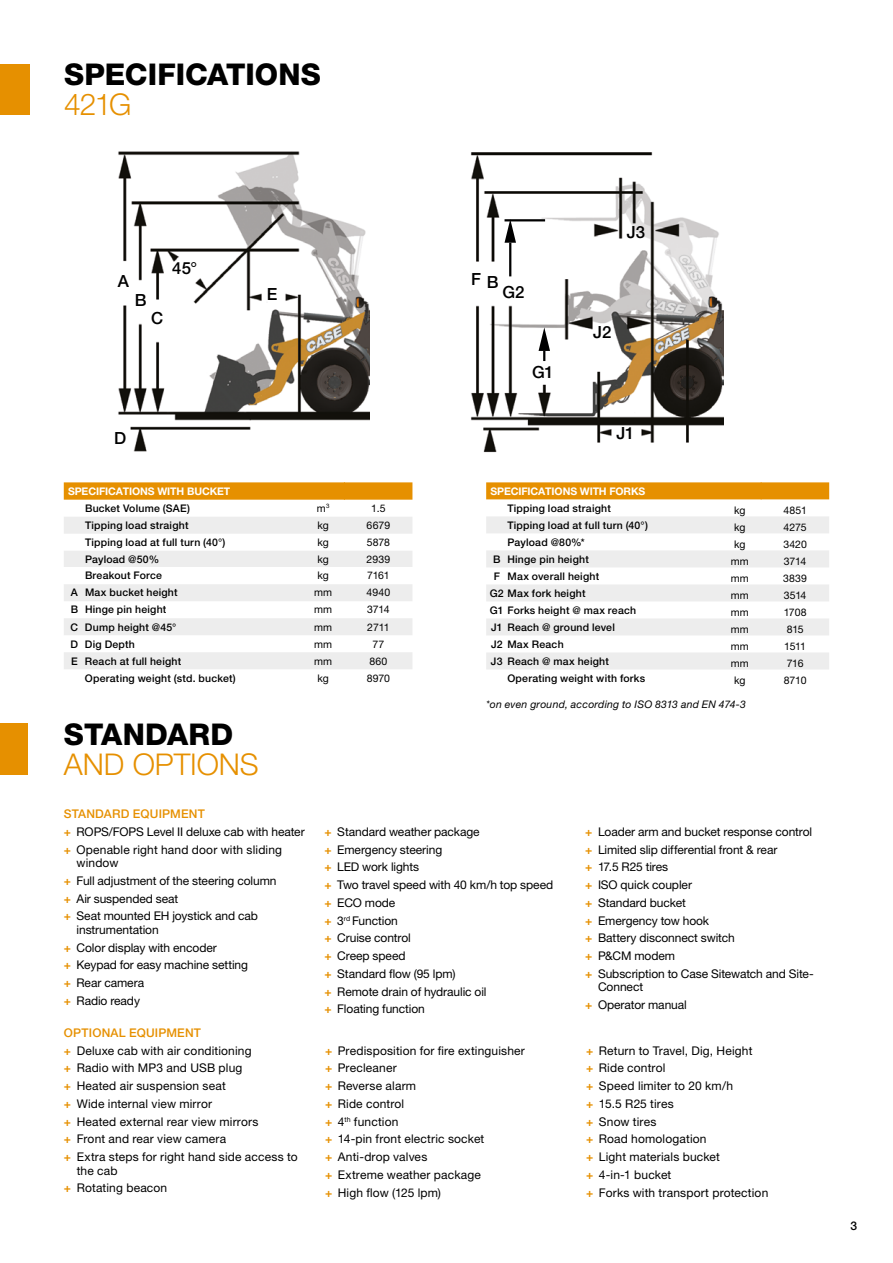
<style>
.page{position:relative;width:893px;height:1263px;background:#fff}
.page>*{position:absolute;margin:0;border:0;box-sizing:border-box;transform-origin:0 0}
.t1{font:800 30px "Helvetica Neue LT Pro";color:#000}
.t2{font:300 30px "Helvetica Neue LT Pro";letter-spacing:-.005em;color:#e69000}
.t3{font:500 16.8px "Helvetica Neue LT Pro";letter-spacing:-.005em;color:#000}
.t4{font:12px/17.7px "Helvetica Neue LT Pro";color:#000}
.t5{font:500 12px "Helvetica Neue LT Pro";color:#000}
.t6{font:500 10.5px "Helvetica Neue LT Pro";letter-spacing:.02em;color:#000}
.t7{font:10.5px "Helvetica Neue LT Pro";letter-spacing:-.005em;color:#000}
.t8{font:700 10.5px "Helvetica Neue LT Pro";letter-spacing:-.01em;color:#fff}
.t9{font:italic 10.5px "Helvetica Neue LT Pro";letter-spacing:.02em;color:#000}
.s1{font-weight:500;color:#e69000}
.s2{font-weight:700;color:#e69000}
</style>
<div class="page">
<div style="left:0;top:64px;width:30px;height:51px;background:#e69000"></div>
<img style="left:471px;top:152px;width:252px;height:301px">
<img style="left:118px;top:151px;width:252px;height:301px">
<svg style="left:504px;top:221px;width:12px;height:22px"></svg>
<hr style="left:509px;top:243px;width:2px;height:33px;background:#000">
<hr style="left:504px;top:219px;width:41px;height:2px;background:#000">
<svg style="left:539px;top:327px;width:11px;height:34px"></svg>
<svg style="left:64px;top:517px;width:348px;height:152px;fill:#ededed"></svg>
<svg style="left:64px;top:482px;width:348px;height:18px;background:#e6940a"></svg>
<svg style="left:486px;top:516px;width:343px;height:153px;fill:#ededed"></svg>
<div style="left:486px;top:482px;width:343px;height:17px;background:#e69000"></div>
<div style="left:0;top:724px;width:27px;height:51px;background:#e69000"></div>
<h1 class="t1" style="left:64px;top:57px;width:258px">SPECIFICATIONS</h1>
<h1 class="t2" style="left:64px;top:86px;width:69px">421G</h1>
<h2 class="t3" style="left:118px;top:271px;width:13px">A</h2>
<h2 class="t3" style="left:135px;top:290px;width:13px">B</h2>
<h2 class="t3" style="left:151px;top:308px;width:14px">C</h2>
<h2 class="t3" style="left:172px;top:258px;width:27px">45°</h2>
<h2 class="t3" style="left:114px;top:428px;width:14px">D</h2>
<h2 class="t3" style="left:267px;top:284px;width:12px">E</h2>
<p class="t8" style="left:68px;top:484px;width:164px">SPECIFICATIONS WITH BUCKET</p>
<p class="t6" style="left:85px;top:502px;width:106px">Bucket Volume (SAE)</p>
<p class="t7" style="left:317px;top:502px;width:14px">m<sup>3</sup></p>
<p class="t7" style="left:371px;top:502px;width:16px">1.5</p>
<p class="t6" style="left:85px;top:519px;width:105px">Tipping load straight</p>
<p class="t7" style="left:317px;top:519px;width:13px">kg</p>
<p class="t7" style="left:367px;top:519px;width:25px">6679</p>
<p class="t6" style="left:85px;top:536px;width:142px">Tipping load at full turn (40°)</p>
<p class="t7" style="left:317px;top:536px;width:13px">kg</p>
<p class="t7" style="left:367px;top:536px;width:25px">5878</p>
<p class="t6" style="left:85px;top:553px;width:76px">Payload @50%</p>
<p class="t7" style="left:317px;top:553px;width:13px">kg</p>
<p class="t7" style="left:366px;top:553px;width:25px">2939</p>
<p class="t6" style="left:85px;top:569px;width:79px">Breakout Force</p>
<p class="t7" style="left:317px;top:569px;width:13px">kg</p>
<p class="t7" style="left:367px;top:569px;width:24px">7161</p>
<p class="t6" style="left:71px;top:586px;width:108px">A Max bucket height</p>
<p class="t7" style="left:314px;top:586px;width:20px">mm</p>
<p class="t7" style="left:366px;top:586px;width:25px">4940</p>
<p class="t6" style="left:71px;top:603px;width:97px">B Hinge pin height</p>
<p class="t7" style="left:314px;top:603px;width:20px">mm</p>
<p class="t7" style="left:367px;top:603px;width:24px">3714</p>
<p class="t6" style="left:71px;top:620px;width:107px">C Dump height @45°</p>
<p class="t7" style="left:314px;top:620px;width:20px">mm</p>
<p class="t7" style="left:367px;top:620px;width:24px">2711</p>
<p class="t6" style="left:71px;top:637px;width:66px">D Dig Depth</p>
<p class="t7" style="left:314px;top:637px;width:20px">mm</p>
<p class="t7" style="left:372px;top:637px;width:13px">77</p>
<p class="t6" style="left:71px;top:654px;width:112px">E Reach at full height</p>
<p class="t7" style="left:314px;top:654px;width:20px">mm</p>
<p class="t7" style="left:369px;top:654px;width:19px">860</p>
<p class="t6" style="left:85px;top:671px;width:152px">Operating weight (std. bucket)</p>
<p class="t7" style="left:317px;top:671px;width:13px">kg</p>
<p class="t7" style="left:367px;top:671px;width:25px">8970</p>
<h1 class="t1" style="left:64px;top:717px;width:171px">STANDARD</h1>
<h1 class="t2" style="left:64px;top:746px;width:196px">AND OPTIONS</h1>
<h2 class="t3" style="left:471px;top:270px;width:29px">F B</h2>
<h2 class="t3" style="left:502px;top:282px;width:23px">G2</h2>
<h2 class="t3" style="left:532px;top:362px;width:23px">G1</h2>
<h2 class="t3" style="left:627px;top:222px;width:20px">J3</h2>
<h2 class="t3" style="left:593px;top:322px;width:20px">J2</h2>
<h2 class="t3" style="left:616px;top:423px;width:19px">J1</h2>
<p class="t8" style="left:490px;top:484px;width:156px">SPECIFICATIONS WITH FORKS</p>
<p class="t6" style="left:507px;top:502px;width:105px">Tipping load straight</p>
<p class="t7" style="left:734px;top:504px;width:13px">kg</p>
<p class="t7" style="left:783px;top:504px;width:25px">4851</p>
<p class="t6" style="left:507px;top:519px;width:142px">Tipping load at full turn (40°)</p>
<p class="t7" style="left:734px;top:521px;width:13px">kg</p>
<p class="t7" style="left:784px;top:521px;width:25px">4275</p>
<p class="t6" style="left:507px;top:536px;width:79px">Payload @80%*</p>
<p class="t7" style="left:734px;top:538px;width:13px">kg</p>
<p class="t7" style="left:783px;top:538px;width:25px">3420</p>
<p class="t6" style="left:493px;top:553px;width:97px">B Hinge pin height</p>
<p class="t7" style="left:731px;top:555px;width:20px">mm</p>
<p class="t7" style="left:784px;top:555px;width:24px">3714</p>
<p class="t6" style="left:494px;top:570px;width:107px">F Max overall height</p>
<p class="t7" style="left:731px;top:572px;width:20px">mm</p>
<p class="t7" style="left:783px;top:572px;width:25px">3839</p>
<p class="t6" style="left:490px;top:587px;width:97px">G2 Max fork height</p>
<p class="t7" style="left:731px;top:589px;width:20px">mm</p>
<p class="t7" style="left:784px;top:589px;width:24px">3514</p>
<p class="t6" style="left:490px;top:604px;width:148px">G1 Forks height @ max reach</p>
<p class="t7" style="left:731px;top:606px;width:20px">mm</p>
<p class="t7" style="left:784px;top:606px;width:24px">1708</p>
<p class="t6" style="left:491px;top:621px;width:125px">J1 Reach @ ground level</p>
<p class="t7" style="left:731px;top:623px;width:20px">mm</p>
<p class="t7" style="left:787px;top:623px;width:18px">815</p>
<p class="t6" style="left:491px;top:638px;width:74px">J2 Max Reach</p>
<p class="t7" style="left:731px;top:640px;width:20px">mm</p>
<p class="t7" style="left:784px;top:640px;width:23px">1511</p>
<p class="t6" style="left:491px;top:655px;width:119px">J3 Reach @ max height</p>
<p class="t7" style="left:731px;top:657px;width:20px">mm</p>
<p class="t7" style="left:787px;top:657px;width:18px">716</p>
<p class="t6" style="left:507px;top:672px;width:139px">Operating weight with forks</p>
<p class="t7" style="left:734px;top:674px;width:13px">kg</p>
<p class="t7" style="left:784px;top:674px;width:24px">8710</p>
<p class="t9" style="left:486px;top:698px;width:261px">*on even ground, according to ISO 8313 and EN 474-3</p>
<p class="t4" style="left:64px;top:805px;width:242px"><span class="s1">STANDARD EQUIPMENT<br></span><span class="s2">+</span> ROPS/FOPS Level II deluxe cab with heater <span class="s2">+</span> Openable right hand door with sliding</p>
<p class="t4" style="left:64px;top:854px;width:214px;text-indent:13px">window<br><span class="s2">+</span> Full adjustment of the steering column <span class="s2">+</span> Air suspended seat<br><span class="s2">+</span> Seat mounted EH joystick and cab</p>
<p class="t4" style="left:64px;top:920px;width:186px;text-indent:13px">instrumentation<br><span class="s2">+</span> Color display with encoder<br><span class="s2">+</span> Keypad for easy machine setting <span class="s2">+</span> Rear camera<br><span class="s2">+</span> Radio ready</p>
<p class="t4" style="left:64px;top:1023px;width:235px"><span class="s1">OPTIONAL EQUIPMENT<br></span><span class="s2">+</span> Deluxe cab with air conditioning<br><span class="s2">+</span> Radio with MP3 and USB plug<br><span class="s2">+</span> Heated air suspension seat<br><span class="s2">+</span> Wide internal view mirror<br><span class="s2">+</span> Heated external rear view mirrors<br><span class="s2">+</span> Front and rear view camera<br><span class="s2">+</span> Extra steps for right hand side access to</p>
<p class="t4" style="left:64px;top:1161px;width:105px;text-indent:13px">the cab<br><span class="s2">+</span> Rotating beacon</p>
<p class="t4" style="left:324px;top:822px;width:230px"><span class="s2">+</span> Standard weather package<br><span class="s2">+</span> Emergency steering<br><span class="s2">+</span> LED work lights<br><span class="s2">+</span> Two travel speed with 40 km/h top speed <span class="s2">+</span> ECO mode<br><span class="s2">+</span> 3<sup>rd</sup> Function<br><span class="s2">+</span> Cruise control<br><span class="s2">+</span> Creep speed<br><span class="s2">+</span> Standard flow (95 lpm)<br><span class="s2">+</span> Remote drain of hydraulic oil<br><span class="s2">+</span> Floating function</p>
<p class="t4" style="left:585px;top:822px;width:230px"><span class="s2">+</span> Loader arm and bucket response control <span class="s2">+</span> Limited slip differential front &amp; rear<br><span class="s2">+</span> 17.5 R25 tires<br><span class="s2">+</span> ISO quick coupler<br><span class="s2">+</span> Standard bucket<br><span class="s2">+</span> Emergency tow hook<br><span class="s2">+</span> Battery disconnect switch<br><span class="s2">+</span> P&amp;CM modem<br><span class="s2">+</span> Subscription to Case Sitewatch and Site-</p>
<p class="t4" style="left:585px;top:978px;width:103px;text-indent:13px">Connect<br><span class="s2">+</span> Operator manual</p>
<p class="t4" style="left:325px;top:1041px;width:201px"><span class="s2">+</span> Predisposition for fire extinguisher <span class="s2">+</span> Precleaner<br><span class="s2">+</span> Reverse alarm<br><span class="s2">+</span> Ride control<br><span class="s2">+</span> 4<sup>th</sup> function<br><span class="s2">+</span> 14-pin front electric socket<br><span class="s2">+</span> Anti-drop valves<br><span class="s2">+</span> Extreme weather package<br><span class="s2">+</span> High flow (125 lpm)</p>
<p class="t4" style="left:586px;top:1041px;width:184px"><span class="s2">+</span> Return to Travel, Dig, Height<br><span class="s2">+</span> Ride control<br><span class="s2">+</span> Speed limiter to 20 km/h<br><span class="s2">+</span> 15.5 R25 tires<br><span class="s2">+</span> Snow tires<br><span class="s2">+</span> Road homologation<br><span class="s2">+</span> Light materials bucket<br><span class="s2">+</span> 4-in-1 bucket<br><span class="s2">+</span> Forks with transport protection</p>
<p class="t5" style="left:850px;top:1218px;width:8px">3</p>
</div>
